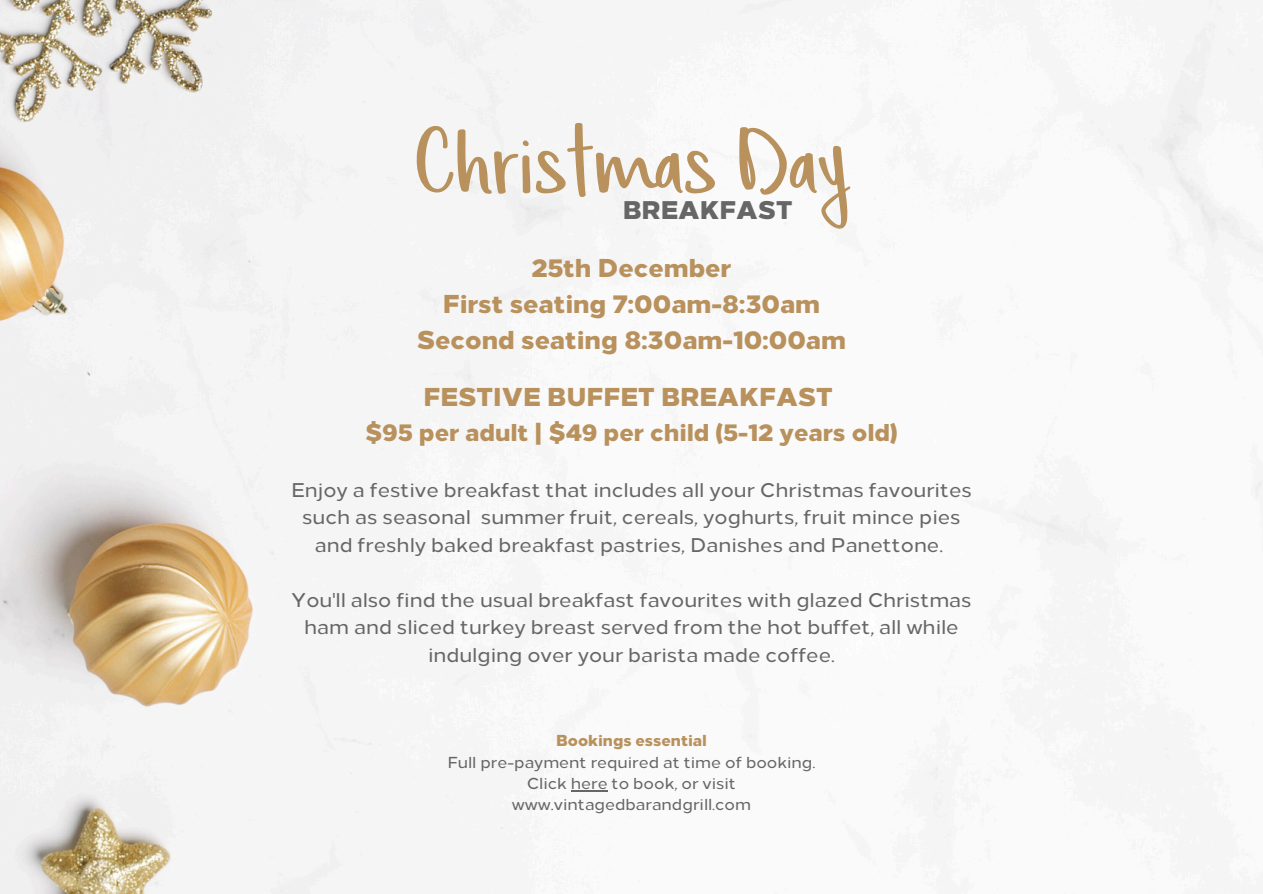
<style>
.page{position:relative;width:1263px;height:894px;background:#fff}
.page>*{position:absolute;margin:0;border:0;box-sizing:border-box;transform-origin:0 0}
.t1{font:136.5px "Simple Joys 2.0";color:#b8915d}
.t2{font:800 25.8px/36px "Loew Two Zero";color:#b8915d;text-align:center}
.t3{font:800 25.5px "Loew Two Zero";color:#666}
.t4{font:800 24.3px "Loew Two Zero";color:#b8915d}
.t5{font:500 19.8px/27.6px "Loew Two Zero";color:#666;text-align:center}
.t6{font:500 15.9px/21.3px "Loew Two Zero";color:#666;text-align:center}
.t7{font:800 15.9px "Loew Two Zero";color:#b8915d}
</style>
<div class="page">
<div style="left:0;top:0;width:1263px;height:893px;background:#f5f5f5"></div>
<hr style="left:571px;top:790px;width:37px;height:1px;background:#666">
<h1 class="t1" style="left:415px;top:105px;width:434px">ChristmasDay</h1>
<h2 class="t2" style="left:417px;top:249px;width:431px">25th December<br>First seating 7:00am-8:30am<br>Second seating 8:30am-10:00am</h2>
<h3 class="t3" style="left:623px;top:194px;width:171px">BREAKFAST</h3>
<p class="t2" style="left:424px;top:379px;width:411px">FESTIVE BUFFET BREAKFAST</p>
<p class="t4" style="left:365px;top:417px;width:534px">$95 per adult | $49 per child (5-12 years old)</p>
<h3 class="t5" style="left:291px;top:475px;width:682px">Enjoy a festive breakfast that includes all your Christmas favourites such as seasonal summer fruit, cereals, yoghurts, fruit mince pies and freshly baked breakfast pastries, Danishes and Panettone.</h3>
<h4 class="t5" style="left:291px;top:586px;width:682px">You'll also find the usual breakfast favourites with glazed Christmas ham and sliced turkey breast served from the hot buffet, all while indulging over your barista made coffee.</h4>
<h4 class="t7" style="left:556px;top:731px;width:152px">Bookings essential</h4>
<p class="t6" style="left:447px;top:751px;width:370px">Full pre-payment required at time of booking.</p>
<p class="t6" style="left:512px;top:772px;width:241px">Click here to book, or visit www.vintagedbarandgrill.com</p>
</div>
